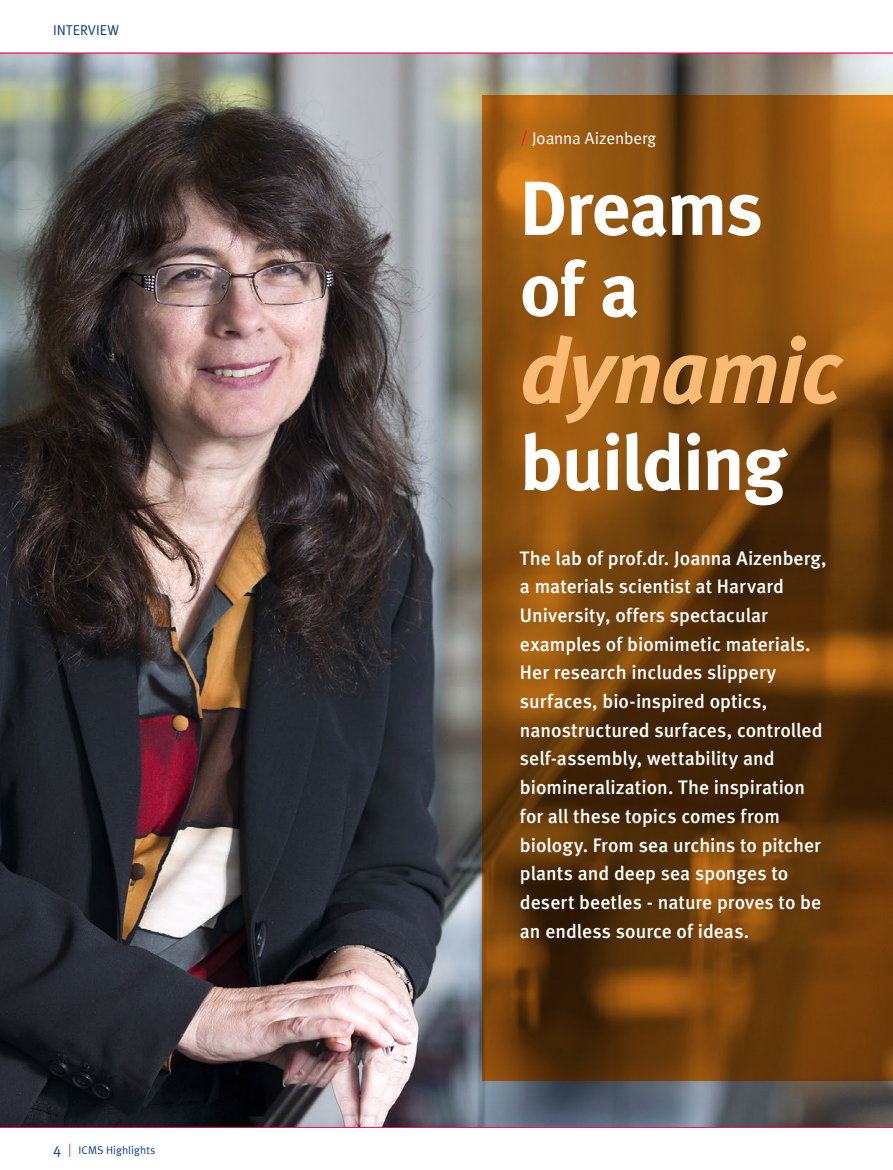
<style>
.page{position:relative;width:893px;height:1170px;background:#fff}
.page>*{position:absolute;margin:0;border:0;box-sizing:border-box;transform-origin:0 0}
.t1{font:italic 700 91.5px "Meta";letter-spacing:-.015em;color:#fcbb74}
.t2{font:700 78px "Meta";letter-spacing:-.02em;color:#fff}
.t3{font:700 76.5px/81px "Meta";letter-spacing:-.015em;color:#fff}
.t4{font:500 19.5px/28.7px "Meta";color:#fff}
.t5{font:16.8px "Meta Normal";letter-spacing:-.005em;color:#fff}
.t6{font:14.25px "Meta Normal";letter-spacing:.005em;color:#083e89}
.t7{font:11.25px "Meta Normal";letter-spacing:.005em;color:#083e89}
.s1{font-size:15px}
.s2{font-size:13.5px;color:#ee1059}
.s3{color:#ed1450}
</style>
<div class="page">
<img style="left:0;top:54px;width:893px;height:1073px">
<svg style="left:482px;top:96px;width:411px;height:985px;background:#75420b"></svg>
<hr style="left:0;top:53px;width:893px;height:1px;background:#ee1059">
<hr style="left:0;top:1127px;width:893px;height:1px;background:#ee1059">
<p class="t6" style="left:53px;top:22px;width:67px">INTERVIEW</p>
<p class="t7" style="left:53px;top:1143px;width:104px"><span class="s1">4</span> <span class="s2">|</span> ICMS Highlights</p>
<p class="t5" style="left:521px;top:128px;width:137px"><span class="s3">/</span> Joanna Aizenberg</p>
<h3 class="t3" style="left:520px;top:167px;width:244px">Dreams of a</h3>
<h1 class="t1" style="left:520px;top:317px;width:322px">dynamic</h1>
<h2 class="t2" style="left:520px;top:416px;width:268px">building</h2>
<p class="t4" style="left:520px;top:543px;width:308px">The lab of prof.dr. Joanna Aizenberg, a materials scientist at Harvard University, offers spectacular examples of biomimetic materials.<br>Her research includes slippery surfaces, bio-inspired optics, nanostructured surfaces, controlled self-assembly, wettability and biomineralization. The inspiration for all these topics comes from biology. From sea urchins to pitcher plants and deep sea sponges to desert beetles - nature proves to be an endless source of ideas.</p>
</div>
